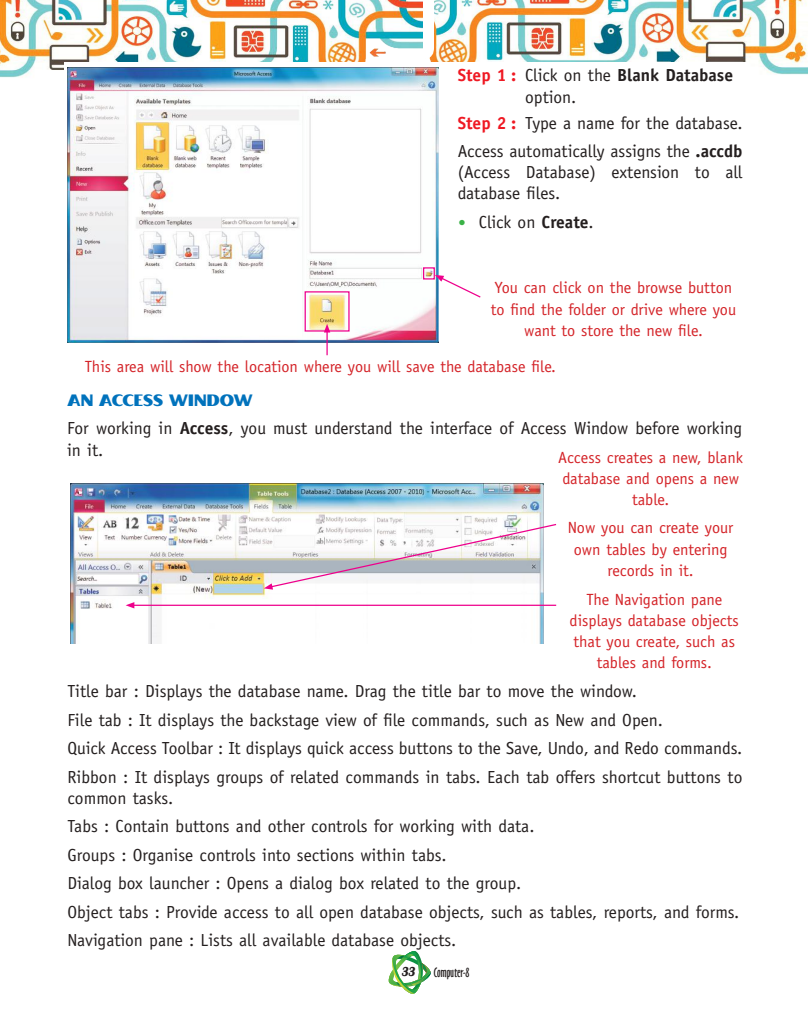
<style>
.page{position:relative;width:810px;height:1035px;background:#fff}
.page>*{position:absolute;margin:0;border:0;box-sizing:border-box;transform-origin:0 0}
.t1{font:17.5px/28.5px "Officina Sans";color:#241f1f}
.t2{font:17.5px "Boca Raton ICG Solid";color:#0072bc}
.t3{font:16.25px/21.2px "Officina Sans";color:#d42429;text-align:center}
.t4{font:12.5px "Oz Handicraft BT";color:#241f1f}
.t5{font:italic 12.5px "Grenoble Heavy SF Bold";color:#241f1f;scale:.86 1}
.s1{font-weight:700;color:#ef1923}
.s2{font-weight:700}
.s3{font-family:"Segoe UI";font-weight:700;font-size:20px;color:#3ab247}
</style>
<div class="page">
<img style="left:434px;top:0;width:373px;height:75px">
<img style="left:0;top:0;width:423px;height:78px">
<div style="left:65px;top:62px;width:682px;height:905px;background:#fff"></div>
<svg style="left:388px;top:951px;width:43px;height:43px"></svg>
<img style="left:68px;top:68px;width:371px;height:275px">
<svg style="left:435px;top:275px;width:46px;height:24px"></svg>
<hr style="left:326px;top:331px;width:2px;height:24px;background:#ee008c">
<svg style="left:324px;top:324px;width:6px;height:9px"></svg>
<div style="left:423px;top:267px;width:12px;height:13px;border:1px solid #ee008c"></div>
<div style="left:305px;top:291px;width:45px;height:41px;border:1px solid #ee008c"></div>
<img style="left:70px;top:483px;width:473px;height:161px">
<svg style="left:264px;top:523px;width:293px;height:67px"></svg>
<hr style="left:132px;top:605px;width:424px;height:1px;background:#ee008c">
<svg style="left:126px;top:602px;width:8px;height:6px"></svg>
<p class="t1" style="left:525px;top:65px;width:209px;line-height:21.2px;text-indent:-68px"><span class="s1">Step 1 :</span> Click on the <span class="s2">Blank Database </span>option.</p>
<p class="t1" style="left:458px;top:110px;width:286px;line-height:27.5px"><span class="s1">Step 2 :</span> Type a name for the database.<br>Access automatically assigns the <span class="s2">.accdb</span></p>
<p class="t1" style="left:458px;top:161px;width:286px;line-height:21.2px">(Access Database) extension to all database files.</p>
<p class="t1" style="left:458px;top:208px;width:138px"><span class="s3">•</span> Click on <span class="s2">Create</span>.</p>
<p class="t3" style="left:491px;top:277px;width:247px">You can click on the browse button to find the folder or drive where you want to store the new file.</p>
<p class="t3" style="left:85px;top:356px;width:473px">This area will show the location where you will save the database file.</p>
<p class="t2" style="left:67px;top:390px;width:187px">AN ACCESS WINDOW</p>
<p class="t1" style="left:67px;top:418px;width:677px;line-height:21.2px">For working in <span class="s2">Access</span>, you must understand the interface of Access Window before working in it.</p>
<p class="t3" style="left:558px;top:446px;width:186px">Access creates a new, blank database and opens a new table.</p>
<p class="t3" style="left:568px;top:517px;width:167px">Now you can create your own tables by entering records in it.</p>
<p class="t3" style="left:570px;top:589px;width:171px">The Navigation pane displays database objects that you create, such as tables and forms.</p>
<p class="t1" style="left:68px;top:677px;width:677px">Title bar : Displays the database name. Drag the title bar to move the window.<br>File tab : It displays the backstage view of file commands, such as New and Open.<br>Quick Access Toolbar : It displays quick access buttons to the Save, Undo, and Redo commands.<br>Ribbon : It displays groups of related commands in tabs. Each tab offers shortcut buttons to</p>
<p class="t1" style="left:68px;top:784px;width:673px">common tasks.<br>Tabs : Contain buttons and other controls for working with data.<br>Groups : Organise controls into sections within tabs.<br>Dialog box launcher : Opens a dialog box related to the group.<br>Object tabs : Provide access to all open database objects, such as tables, reports, and forms.<br>Navigation pane : Lists all available database objects.</p>
<p class="t5" style="left:401px;top:965px;width:17px">33</p>
<p class="t4" style="left:434px;top:966px;width:37px">Computer-8</p>
</div>
